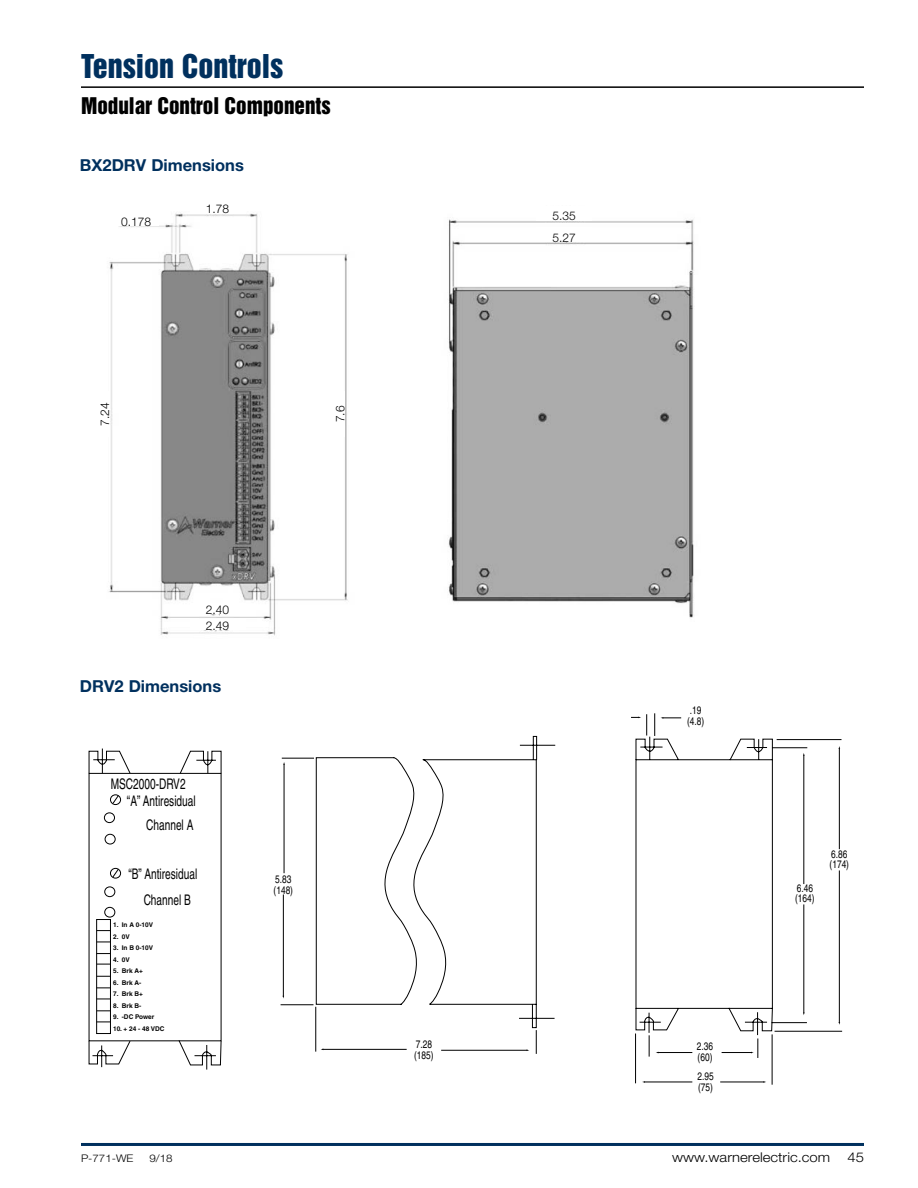
<style>
.page{position:relative;width:918px;height:1188px;background:#fff}
.page>*{position:absolute;margin:0;border:0;box-sizing:border-box;transform-origin:0 0}
.t1{font:30px "Helvetica Inserat LT Std";color:#00305e}
.t2{font:21px "Helvetica Inserat LT Std";color:#000}
.Subhead_11_13_Blue{font:700 16.5px "Helvetica Neue LT Std";color:#00305e}
.t3{font:14.55px/16px "Helvetica";color:#020202;scale:.69 1}
.t4{font:300 13.5px "Helvetica Neue LT Std";color:#000;scale:1.1 1}
.t5{font:300 12px "Helvetica Neue LT Std";color:#000}
.t6{font:10.8px/10.8px "Helvetica";color:#000;scale:.77 1}
.t7{font:300 10.5px "Helvetica Neue LT Std";color:#000;scale:1.1 1}
.t8{font:700 6.45px "Helvetica";color:#020202}
</style>
<div class="page">
<hr style="left:81px;top:86px;width:783px;height:2px;background:#000">
<hr style="left:81px;top:1143px;width:783px;height:3px;background:#00305e">
<img style="left:109px;top:213px;width:585px;height:423px">
<div style="left:537px;top:206px;width:55px;height:14px;background:#fff"></div>
<div style="left:537px;top:227px;width:55px;height:15px;background:#fff"></div>
<div style="left:190px;top:620px;width:55px;height:10px;background:#fff"></div>
<div style="left:190px;top:603px;width:55px;height:11px;background:#fff"></div>
<div style="left:114px;top:212px;width:45px;height:14px;background:#fff"></div>
<div style="left:330px;top:392px;width:15px;height:45px;background:#fff"></div>
<svg style="left:280px;top:713px;width:563px;height:372px"></svg>
<hr style="left:283px;top:894px;width:1px;height:102px;background:#000">
<hr style="left:441px;top:1050px;width:86px;height:1px;background:#000">
<hr style="left:323px;top:1049px;width:84px;height:1px;background:#000">
<hr style="left:722px;top:1052px;width:30px;height:1px;background:#000">
<hr style="left:658px;top:1052px;width:34px;height:1px;background:#000">
<hr style="left:720px;top:1082px;width:44px;height:1px;background:#000">
<hr style="left:644px;top:1082px;width:48px;height:1px;background:#000">
<hr style="left:803px;top:755px;width:1px;height:129px;background:#000">
<hr style="left:839px;top:748px;width:1px;height:101px;background:#000">
<hr style="left:803px;top:904px;width:1px;height:109px;background:#000">
<hr style="left:839px;top:870px;width:1px;height:153px;background:#000">
<svg style="left:660px;top:717px;width:21px;height:2px"></svg>
<svg style="left:89px;top:748px;width:133px;height:322px"></svg>
<p class="t1" style="left:81px;top:48px;width:204px">Tension Controls</p>
<p class="t2" style="left:81px;top:93px;width:251px">Modular Control Components</p>
<p class="Subhead_11_13_Blue" style="left:80px;top:155px;width:166px">BX2DRV Dimensions</p>
<p class="t5" style="left:121px;top:214px;width:32px">0.178</p>
<p class="t5" style="left:206px;top:202px;width:25px">1.78</p>
<p class="t5" style="left:97px;top:426px;width:25px;rotate:-90deg">7.24</p>
<p class="t5" style="left:333px;top:422px;width:18px;rotate:-90deg">7.6</p>
<p class="t5" style="left:206px;top:602px;width:25px">2.40</p>
<p class="t5" style="left:206px;top:619px;width:25px">2.49</p>
<p class="Subhead_11_13_Blue" style="left:80px;top:676px;width:143px">DRV2 Dimensions</p>
<p class="t3" style="left:127px;top:776px;width:101px;text-indent:-16px">MSC2000-DRV2 “A” Antiresidual</p>
<p class="t3" style="left:146px;top:816px;width:70px">Channel A</p>
<p class="t3" style="left:144px;top:860px;width:79px;line-height:26.2px;text-indent:-15px">“B” Antiresidual<br>Channel B</p>
<p class="t8" style="left:113px;top:921px;width:42px">1. In A 0-10V</p>
<p class="t8" style="left:113px;top:932px;width:18px">2. 0V</p>
<p class="t8" style="left:113px;top:944px;width:42px">3. In B 0-10V</p>
<p class="t8" style="left:113px;top:955px;width:18px">4. 0V</p>
<p class="t8" style="left:113px;top:967px;width:31px">5. Brk A+</p>
<p class="t8" style="left:113px;top:979px;width:30px">6. Brk A-</p>
<p class="t8" style="left:113px;top:990px;width:31px">7. Brk B+</p>
<p class="t8" style="left:113px;top:1002px;width:30px">8. Brk B-</p>
<p class="t8" style="left:113px;top:1013px;width:43px">9. -DC Power</p>
<p class="t8" style="left:113px;top:1025px;width:53px">10. + 24 - 48 VDC</p>
<p class="t6" style="left:274px;top:873px;width:27px">5.83 (148)</p>
<p class="t6" style="left:414px;top:1039px;width:27px">7.28 (185)</p>
<p class="t5" style="left:553px;top:209px;width:25px">5.35</p>
<p class="t5" style="left:553px;top:230px;width:25px">5.27</p>
<p class="t6" style="left:687px;top:705px;width:24px">.19 (4.8)</p>
<p class="t6" style="left:697px;top:1041px;width:23px">2.36 (60)</p>
<p class="t6" style="left:697px;top:1071px;width:23px">2.95 (75)</p>
<p class="t6" style="left:795px;top:882px;width:27px">6.46 (164)</p>
<p class="t6" style="left:830px;top:848px;width:27px">6.86 (174)</p>
<h3 class="t7" style="left:81px;top:1152px;width:49px">P-771-WE</h3>
<h3 class="t7" style="left:149px;top:1152px;width:23px">9/18</h3>
<h3 class="t4" style="left:672px;top:1149px;width:145px">www.warnerelectric.com</h3>
<h3 class="t4" style="left:847px;top:1149px;width:17px">45</h3>
</div>
